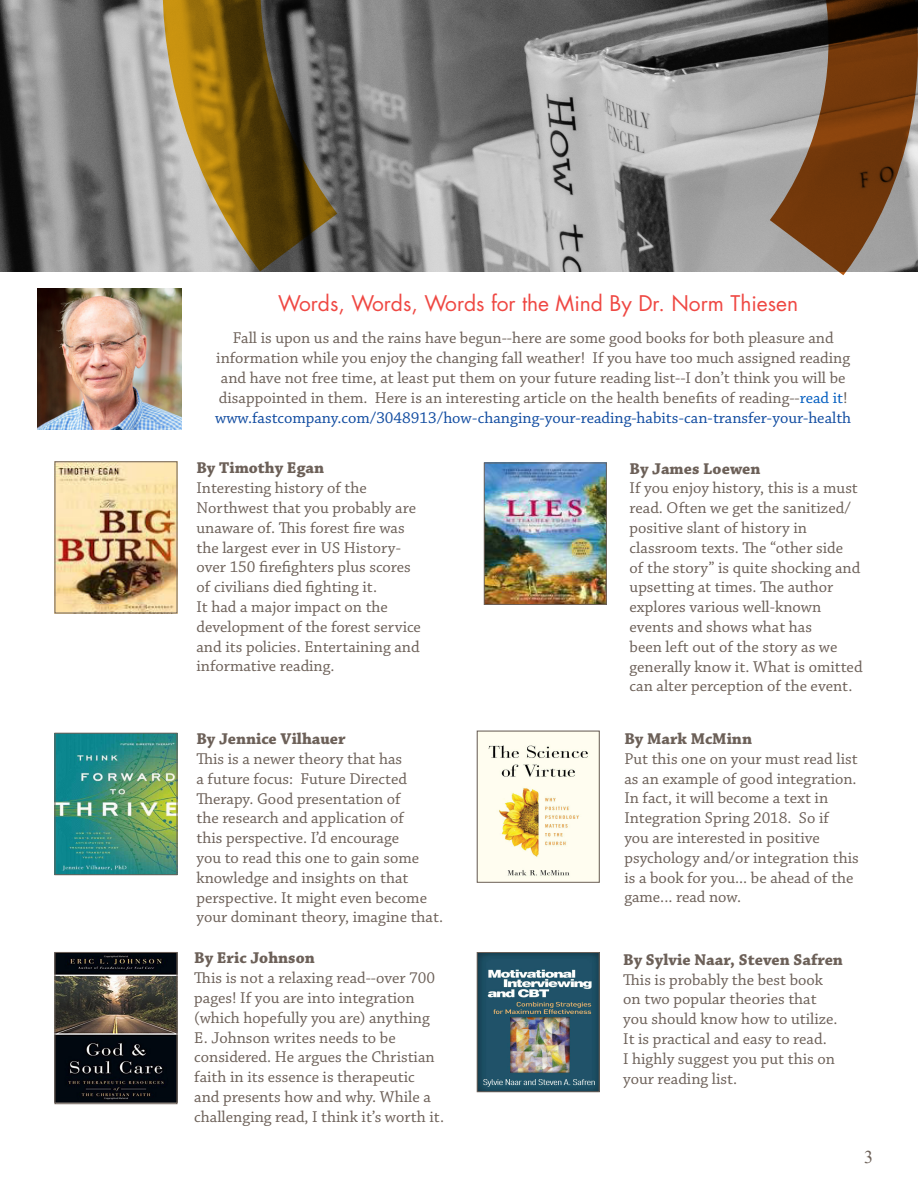
<style>
.page{position:relative;width:918px;height:1188px;background:#fff}
.page>*{position:absolute;margin:0;border:0;box-sizing:border-box;transform-origin:0 0}
.t1{font:21px "Futura Std";color:#ef4843}
.t2{font:18px "Times New Roman";color:#6c6058}
.t3{font:16.5px/19.8px "Chaparral Pro";color:#6c6058}
.t4{font:700 16.5px "Chaparral Pro";color:#6c6058}
.t5{font:16.5px "Chaparral Pro";color:#104ba0}
.s1{color:#6d6059}
.s2{color:#005cbf}
</style>
<div class="page">
<img style="left:0;top:0;width:109px;height:272px">
<img style="left:57px;top:464px;width:118px;height:147px">
<img style="left:37px;top:288px;width:145px;height:142px">
<svg style="left:109px;top:0;width:809px;height:275px;background:#897f72"></svg>
<img style="left:57px;top:735px;width:118px;height:138px">
<div style="left:55px;top:733px;width:122px;height:142px;border:1px solid #6c6058"></div>
<img style="left:479px;top:954px;width:118px;height:136px">
<div style="left:477px;top:952px;width:122px;height:140px;border:1px solid #6c6058"></div>
<img style="left:486px;top:465px;width:119px;height:138px">
<div style="left:484px;top:463px;width:123px;height:142px;border:1px solid #6c6058"></div>
<img style="left:479px;top:733px;width:118px;height:147px">
<img style="left:57px;top:954px;width:118px;height:148px">
<div style="left:55px;top:952px;width:122px;height:152px;border:1px solid #6c6058"></div>
<p class="t1" style="left:278px;top:290px;width:521px">Words, Words, Words for the Mind By Dr. Norm Thiesen</p>
<p class="t3" style="left:216px;top:329px;width:635px;text-align:center">Fall is upon us and the rains have begun--here are some good books for both pleasure and information while you enjoy the changing fall weather! If you have too much assigned reading and have not free time, at least put them on your future reading list--<span class="s1">I don’t</span> think you will be disappointed in them. Here is an interesting article on the health benefits of reading--<span class="s2">read it</span>!</p>
<p class="t5" style="left:215px;top:408px;width:638px">www.fastcompany.com/3048913/how-changing-your-reading-habits-can-transfer-your-health</p>
<p class="t4" style="left:196px;top:459px;width:129px">By Timothy Egan</p>
<p class="t3" style="left:196px;top:479px;width:226px">Interesting history of the<br>Northwest that you probably are unaware of. This forest fire was the largest ever in US History&shy;over 150 firefighters plus scores of civilians died fighting it.<br>It had a major impact on the development of the forest service and its policies. Entertaining and informative reading.</p>
<p class="t4" style="left:196px;top:729px;width:151px">By Jennice Vilhauer</p>
<p class="t3" style="left:196px;top:750px;width:248px">This is a newer theory that has<br>a future focus: Future Directed<br>Therapy. Good presentation of<br>the research and application of<br>this perspective. I’d encourage<br>you to read this one to gain some knowledge and insights on that perspective. It might even become your dominant theory, imagine that.</p>
<p class="t4" style="left:194px;top:948px;width:122px">By Eric Johnson</p>
<p class="t3" style="left:194px;top:969px;width:251px">This is not a relaxing read--over 700 pages! If you are into integration (which hopefully you are) anything E. Johnson writes needs to be considered. He argues the Christian faith in its essence is therapeutic and presents how and why. While a challenging read, I think it’s worth it.</p>
<p class="t4" style="left:630px;top:459px;width:132px">By James Loewen</p>
<p class="t3" style="left:630px;top:479px;width:235px">If you enjoy history, this is a must read. Often we get the sanitized/ positive slant of history in classroom texts. The “other side<br>of the story” is quite shocking and upsetting at times. The author explores various well-known events and shows what has<br>been left out of the story as we generally know it. What is omitted can alter perception of the event.</p>
<p class="t4" style="left:624px;top:729px;width:129px">By Mark McMinn</p>
<p class="t3" style="left:624px;top:749px;width:236px">Put this one on your must read list as an example of good integration.<br>In fact, it will become a text in<br>Integration Spring 2018. So if<br>you are interested in positive psychology and/or integration this is a book for you... be ahead of the game... read now.</p>
<p class="t4" style="left:623px;top:950px;width:221px">By Sylvie Naar, Steven Safren</p>
<p class="t3" style="left:623px;top:970px;width:201px">This is probably the best book</p>
<p class="t3" style="left:623px;top:990px;width:195px">on two popular theories that</p>
<p class="t3" style="left:623px;top:1010px;width:216px">you should know how to utilize.<br>It is practical and easy to read.<br>I highly suggest you put this on your reading list.</p>
<p class="t2" style="left:864px;top:1145px;width:10px">3</p>
</div>
